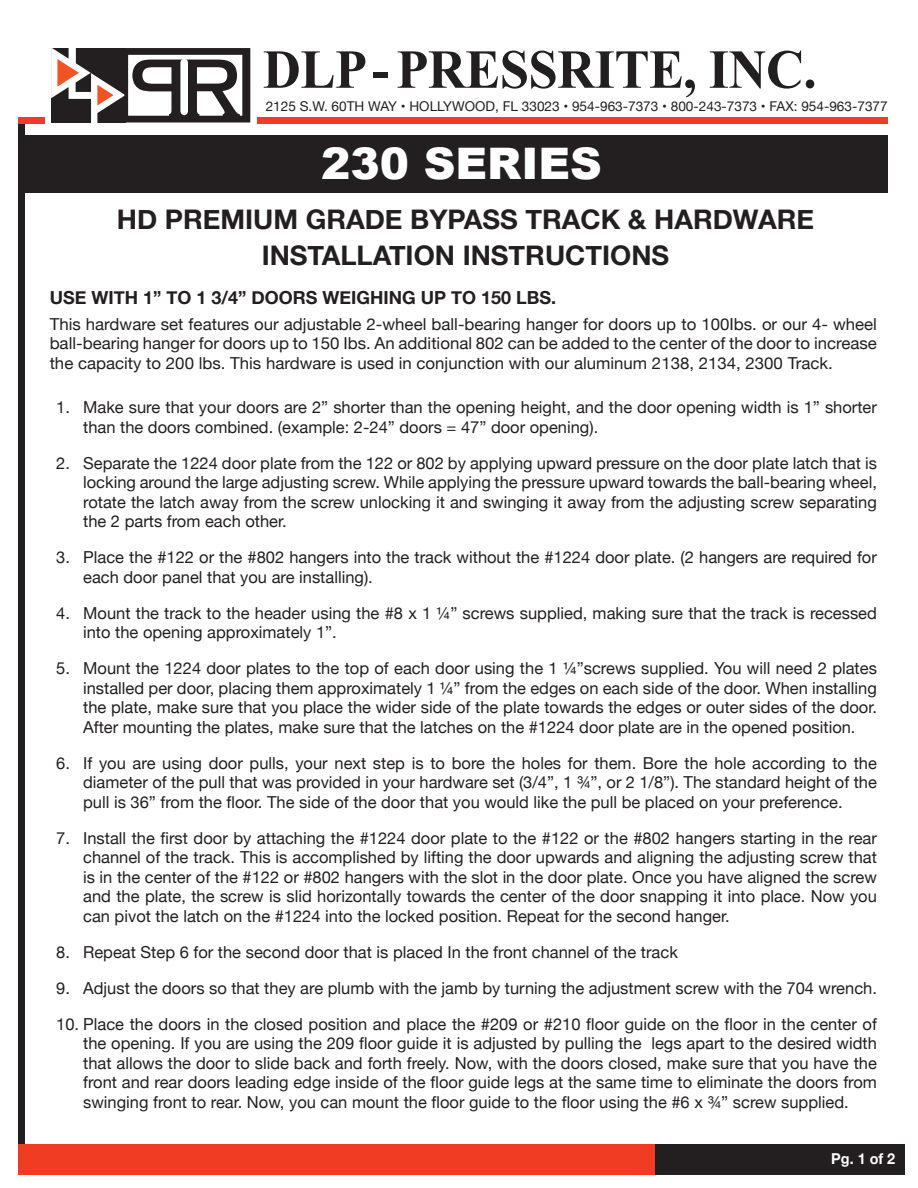
<style>
.page{position:relative;width:918px;height:1188px;background:#fff}
.page>*{position:absolute;margin:0;border:0;box-sizing:border-box;transform-origin:0 0}
.t1{font:900 43.5px "Arial";color:#fff}
.t2{font:700 27px "Helvetica Neue";color:#231f20}
.t3{font:700 18px "Helvetica Neue";color:#231f20}
.t4{font:16.5px/19.5px "Helvetica Neue";color:#231f20;text-align:justify}
.t5{font:700 15px "Helvetica Neue";color:#fff;scale:.96 1}
.t6{font:13.5px "Helvetica Neue";color:#231f20}
</style>
<div class="page">
<div style="left:257px;top:117px;width:631px;height:7px;background:#ef3c22"></div>
<div style="left:18px;top:117px;width:27px;height:7px;background:#ef3c22"></div>
<div style="left:18px;top:124px;width:7px;height:1020px;background:#231f20"></div>
<div style="left:590px;top:1144px;width:314px;height:30px;background:#231f20"></div>
<div style="left:18px;top:1144px;width:636px;height:30px;background:#ef3c22"></div>
<div style="left:24px;top:135px;width:864px;height:57px;background:#231f20"></div>
<svg style="left:51px;top:48px;width:199px;height:75px"></svg>
<svg style="left:264px;top:51px;width:101px;height:37px"></svg>
<div style="left:373px;top:72px;width:15px;height:6px;background:#231f20"></div>
<svg style="left:398px;top:51px;width:297px;height:46px"></svg>
<svg style="left:710px;top:51px;width:104px;height:38px"></svg>
<p class="t6" style="left:266px;top:97px;width:624px">2125 S.W. 60TH WAY • HOLLYWOOD, FL 33023 • 954-963-7373 • 800-243-7373 • FAX: 954-963-7377</p>
<p class="t1" style="left:321px;top:132px;width:282px">230 SERIES</p>
<p class="t2" style="left:117px;top:198px;width:699px">HD PREMIUM GRADE BYPASS TRACK &amp; HARDWARE</p>
<p class="t2" style="left:262px;top:234px;width:409px">INSTALLATION INSTRUCTIONS</p>
<p class="t3" style="left:50px;top:284px;width:508px">USE WITH 1” TO 1 3/4” DOORS WEIGHING UP TO 150 LBS.</p>
<p class="t4" style="left:50px;top:315px;width:829px">This hardware set features our adjustable 2-wheel ball-bearing hanger for doors up to 100Ibs. or our 4- wheel ball-bearing hanger for doors up to 150 Ibs. An additional 802 can be added to the center of the door to increase the capacity to 200 lbs. This hardware is used in conjunction with our aluminum 2138, 2134, 2300 Track.</p>
<p class="t4" style="left:83px;top:398px;width:795px;text-indent:-27px">1. Make sure that your doors are 2” shorter than the opening height, and the door opening width is 1” shorter than the doors combined. (example: 2-24” doors = 47” door opening).</p>
<p class="t4" style="left:83px;top:454px;width:795px;text-indent:-27px">2. Separate the 1224 door plate from the 122 or 802 by applying upward pressure on the door plate latch that is locking around the large adjusting screw. While applying the pressure upward towards the ball-bearing wheel, rotate the latch away from the screw unlocking it and swinging it away from the adjusting screw separating the 2 parts from each other.</p>
<p class="t4" style="left:83px;top:548px;width:795px;text-indent:-27px">3. Place the #122 or the #802 hangers into the track without the #1224 door plate. (2 hangers are required for each door panel that you are installing).</p>
<p class="t4" style="left:83px;top:604px;width:795px;text-indent:-27px">4. Mount the track to the header using the #8 x 1 ¼” screws supplied, making sure that the track is recessed into the opening approximately 1”.</p>
<p class="t4" style="left:83px;top:659px;width:795px;text-indent:-27px">5. Mount the 1224 door plates to the top of each door using the 1 ¼”screws supplied. You will need 2 plates installed per door, placing them approximately 1 ¼” from the edges on each side of the door. When installing the plate, make sure that you place the wider side of the plate towards the edges or outer sides of the door.<br>After mounting the plates, make sure that the latches on the #1224 door plate are in the opened position.</p>
<p class="t4" style="left:83px;top:754px;width:795px;text-indent:-27px">6. If you are using door pulls, your next step is to bore the holes for them. Bore the hole according to the diameter of the pull that was provided in your hardware set (3/4”, 1 ¾”, or 2 1/8”). The standard height of the pull is 36” from the floor. The side of the door that you would like the pull be placed on your preference.</p>
<p class="t4" style="left:83px;top:829px;width:795px;text-indent:-27px">7. Install the first door by attaching the #1224 door plate to the #122 or the #802 hangers starting in the rear channel of the track. This is accomplished by lifting the door upwards and aligning the adjusting screw that is in the center of the #122 or #802 hangers with the slot in the door plate. Once you have aligned the screw and the plate, the screw is slid horizontally towards the center of the door snapping it into place. Now you can pivot the latch on the #1224 into the locked position. Repeat for the second hanger.</p>
<p class="t4" style="left:56px;top:943px;width:623px">8. Repeat Step 6 for the second door that is placed In the front channel of the track</p>
<p class="t4" style="left:56px;top:979px;width:822px">9. Adjust the doors so that they are plumb with the jamb by turning the adjustment screw with the 704 wrench.</p>
<p class="t4" style="left:83px;top:1015px;width:795px;text-indent:-27px">10. Place the doors in the closed position and place the #209 or #210 floor guide on the floor in the center of the opening. If you are using the 209 floor guide it is adjusted by pulling the legs apart to the desired width that allows the door to slide back and forth freely. Now, with the doors closed, make sure that you have the front and rear doors leading edge inside of the floor guide legs at the same time to eliminate the doors from swinging front to rear. Now, you can mount the floor guide to the floor using the #6 x ¾” screw supplied.</p>
<p class="t5" style="left:831px;top:1146px;width:68px">Pg. 1 of 2</p>
</div>
